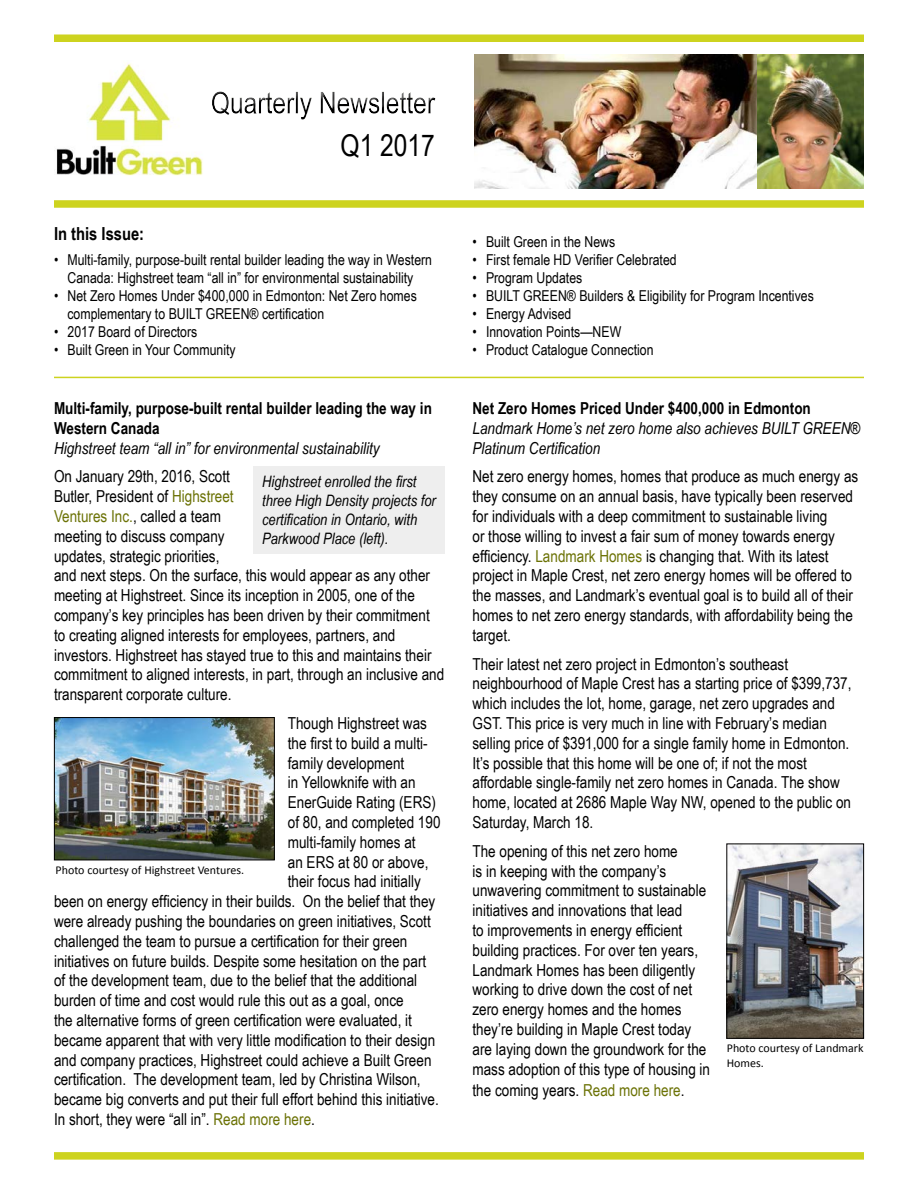
<style>
.page{position:relative;width:918px;height:1188px;background:#fff}
.page>*{position:absolute;margin:0;border:0;box-sizing:border-box;transform-origin:0 0}
.t1{font:30px "Arial Narrow";color:#000}
.t2{font:700 18px "Arial Narrow";color:#000}
.t3{font:16.5px/19.8px "Arial Narrow";color:#000}
.t4{font:italic 16.5px/19.8px "Arial Narrow";color:#000}
.t5{font:700 16.5px/19.8px "Arial Narrow";color:#000}
.t6{font:italic 15.75px/18.9px "Arial Narrow";color:#000}
.t7{font:15px/18px "Arial Narrow";color:#000;text-align:center}
.t8{font:12px/14.4px "Calibri";color:#000}
.s1{color:#6b7205}
</style>
<div class="page">
<div style="left:54px;top:1152px;width:810px;height:8px;background:#cdd31f"></div>
<img style="left:474px;top:54px;width:390px;height:135px">
<div style="left:208px;top:88px;width:234px;height:37px;background:#000;opacity:.75"></div>
<div style="left:54px;top:34px;width:810px;height:8px;background:#cdd31f"></div>
<hr style="left:54px;top:377px;width:810px;height:1px;background:#cdd31f">
<div style="left:54px;top:200px;width:810px;height:8px;background:#cdd31f"></div>
<img style="left:56px;top:63px;width:154px;height:113px">
<div style="left:253px;top:466px;width:192px;height:87px;background:#eee"></div>
<img style="left:56px;top:719px;width:217px;height:139px">
<div style="left:54px;top:717px;width:221px;height:143px;border:1px solid #000"></div>
<img style="left:728px;top:846px;width:134px;height:191px">
<div style="left:726px;top:844px;width:138px;height:195px;border:1px solid #000"></div>
<h1 class="t1" style="left:341px;top:123px;width:96px">Q1 2017</h1>
<p class="t2" style="left:54px;top:220px;width:92px">In this Issue:</p>
<p class="t7" style="left:54px;top:250px;width:380px">• Multi-family, purpose-built rental builder leading the way in Western<br>Canada: Highstreet team “all in” for environmental sustainability</p>
<p class="t7" style="left:68px;top:286px;width:351px;text-align:left;text-indent:-14px">• Net Zero Homes Under $400,000 in Edmonton: Net Zero homes complementary to BUILT GREEN® certification</p>
<p class="t7" style="left:54px;top:322px;width:145px">• 2017 Board of Directors</p>
<p class="t7" style="left:54px;top:340px;width:183px">• Built Green in Your Community</p>
<p class="t5" style="left:54px;top:398px;width:379px">Multi-family, purpose-built rental builder leading the way in<br>Western Canada</p>
<p class="t4" style="left:54px;top:438px;width:327px">Highstreet team “all in” for environmental sustainability</p>
<p class="t3" style="left:54px;top:466px;width:392px">On January 29th, 2016, Scott<br>Butler, President of <span class="s1">Highstreet<br>Ventures Inc.</span>, called a team<br>meeting to discuss company<br>updates, strategic priorities,<br>and next steps. On the surface, this would appear as any other meeting at Highstreet. Since its inception in 2005, one of the company’s key principles has been driven by their commitment to creating aligned interests for employees, partners, and investors. Highstreet has stayed true to this and maintains their commitment to aligned interests, in part, through an inclusive and transparent corporate culture.</p>
<p class="t3" style="left:288px;top:713px;width:141px">Though Highstreet was</p>
<p class="t3" style="left:288px;top:733px;width:141px">the first to build a multi-</p>
<p class="t3" style="left:288px;top:752px;width:118px">family development</p>
<p class="t3" style="left:288px;top:772px;width:129px">in Yellowknife with an</p>
<p class="t3" style="left:288px;top:792px;width:150px">EnerGuide Rating (ERS)</p>
<p class="t3" style="left:288px;top:812px;width:154px">of 80, and completed 190</p>
<p class="t3" style="left:288px;top:832px;width:129px">multi-family homes at</p>
<p class="t3" style="left:288px;top:851px;width:142px">an ERS at 80 or above,</p>
<p class="t3" style="left:288px;top:871px;width:135px">their focus had initially</p>
<p class="t3" style="left:54px;top:891px;width:383px">been on energy efficiency in their builds. On the belief that they</p>
<p class="t3" style="left:54px;top:911px;width:378px">were already pushing the boundaries on green initiatives, Scott</p>
<p class="t3" style="left:54px;top:931px;width:355px">challenged the team to pursue a certification for their green</p>
<p class="t3" style="left:54px;top:950px;width:374px">initiatives on future builds. Despite some hesitation on the part</p>
<p class="t3" style="left:54px;top:970px;width:365px">of the development team, due to the belief that the additional</p>
<p class="t3" style="left:54px;top:990px;width:351px">burden of time and cost would rule this out as a goal, once</p>
<p class="t3" style="left:54px;top:1010px;width:359px">the alternative forms of green certification were evaluated, it</p>
<p class="t3" style="left:54px;top:1030px;width:383px">became apparent that with very little modification to their design</p>
<p class="t3" style="left:54px;top:1049px;width:379px">and company practices, Highstreet could achieve a Built Green</p>
<p class="t3" style="left:54px;top:1069px;width:368px">certification. The development team, led by Christina Wilson,</p>
<p class="t3" style="left:54px;top:1089px;width:386px">became big converts and put their full effort behind this initiative.</p>
<p class="t3" style="left:54px;top:1109px;width:262px">In short, they were “all in”. <span class="s1">Read more here</span>.</p>
<p class="t6" style="left:262px;top:472px;width:175px">Highstreet enrolled the first three High Density projects for certification in Ontario, with<br>Parkwood Place (left).</p>
<p class="t8" style="left:56px;top:862px;width:190px">Photo courtesy of Highstreet Ventures.</p>
<p class="t7" style="left:472px;top:232px;width:144px">• Built Green in the News</p>
<p class="t7" style="left:472px;top:250px;width:206px">• First female HD Verifier Celebrated</p>
<p class="t7" style="left:472px;top:268px;width:111px">• Program Updates</p>
<p class="t7" style="left:472px;top:286px;width:343px">• BUILT GREEN® Builders &amp; Eligibility for Program Incentives</p>
<p class="t7" style="left:472px;top:304px;width:100px">• Energy Advised</p>
<p class="t7" style="left:472px;top:322px;width:150px">• Innovation Points—NEW</p>
<p class="t7" style="left:472px;top:340px;width:183px">• Product Catalogue Connection</p>
<p class="t5" style="left:473px;top:398px;width:340px">Net Zero Homes Priced Under $400,000 in Edmonton</p>
<p class="t4" style="left:473px;top:418px;width:389px">Landmark Home’s net zero home also achieves BUILT GREEN®<br>Platinum Certification</p>
<p class="t3" style="left:473px;top:466px;width:387px">Net zero energy homes, homes that produce as much energy as they consume on an annual basis, have typically been reserved for individuals with a deep commitment to sustainable living<br>or those willing to invest a fair sum of money towards energy efficiency. <span class="s1">Landmark Homes</span> is changing that. With its latest project in Maple Crest, net zero energy homes will be offered to the masses, and Landmark’s eventual goal is to build all of their homes to net zero energy standards, with affordability being the target.</p>
<p class="t3" style="left:473px;top:653px;width:381px">Their latest net zero project in Edmonton’s southeast neighbourhood of Maple Crest has a starting price of $399,737, which includes the lot, home, garage, net zero upgrades and GST. This price is very much in line with February’s median selling price of $391,000 for a single family home in Edmonton.<br>It’s possible that this home will be one of; if not the most affordable single-family net zero homes in Canada. The show home, located at 2686 Maple Way NW, opened to the public on Saturday, March 18.</p>
<p class="t3" style="left:473px;top:841px;width:239px">The opening of this net zero home<br>is in keeping with the company’s unwavering commitment to sustainable initiatives and innovations that lead<br>to improvements in energy efficient building practices. For over ten years, Landmark Homes has been diligently working to drive down the cost of net zero energy homes and the homes they’re building in Maple Crest today are laying down the groundwork for the mass adoption of this type of housing in</p>
<p class="t3" style="left:473px;top:1080px;width:214px">the coming years. <span class="s1">Read more here</span>.</p>
<p class="t8" style="left:727px;top:1041px;width:138px">Photo courtesy of Landmark<br>Homes.</p>
</div>
